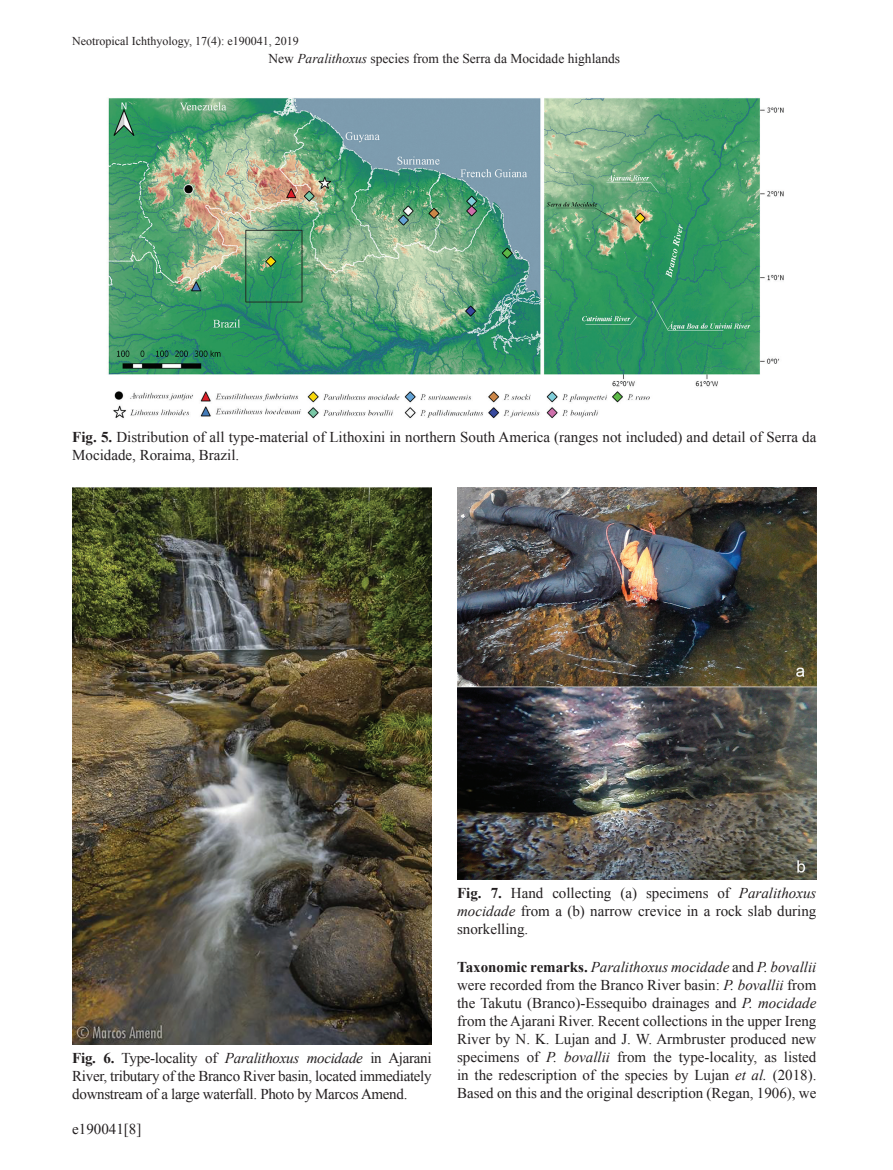
<style>
.page{position:relative;width:893px;height:1170px;background:#fff}
.page>*{position:absolute;margin:0;border:0;box-sizing:border-box;transform-origin:0 0}
.t1{font:15px/18px "Times New Roman";color:#231f20;text-align:justify}
.t2{font:13.5px "Times New Roman";color:#231f20}
.t3{font:12px "Times New Roman";color:#231f20}
.s1{font-style:italic}
.s2{font-weight:700}
</style>
<div class="page">
<img style="left:72px;top:487px;width:360px;height:557px">
<img style="left:457px;top:487px;width:359px;height:392px">
<img style="left:108px;top:98px;width:676px;height:321px">
<p class="t3" style="left:72px;top:33px;width:228px">Neotropical Ichthyology, 17(4): e190041, 2019</p>
<p class="t2" style="left:269px;top:49px;width:353px">New <span class="s1">Paralithoxus</span> species from the Serra da Mocidade highlands</p>
<p class="t1" style="left:72px;top:427px;width:746px"><span class="s2">Fig. 5.</span> Distribution of all type-material of Lithoxini in northern South America (ranges not included) and detail of Serra da<br>Mocidade, Roraima, Brazil.</p>
<p class="t1" style="left:72px;top:1048px;width:361px"><span class="s2">Fig. 6.</span> Type-locality of <span class="s1">Paralithoxus mocidade</span> in Ajarani River, tributary of the Branco River basin, located immediately downstream of a large waterfall. Photo by Marcos Amend.</p>
<p class="t1" style="left:72px;top:1119px;width:71px">e190041[8]</p>
<p class="t1" style="left:457px;top:883px;width:361px"><span class="s2">Fig. 7.</span> Hand collecting (a) specimens of <span class="s1">Paralithoxus mocidade</span> from a (b) narrow crevice in a rock slab during snorkelling.</p>
<p class="t1" style="left:457px;top:958px;width:361px"><span class="s2">Taxonomic remarks.</span> <span class="s1">Paralithoxus mocidade</span> and <span class="s1">P. bovallii </span>were recorded from the Branco River basin: <span class="s1">P. bovallii</span> from the Takutu (Branco)-Essequibo drainages and <span class="s1">P. mocidade </span>from the Ajarani River. Recent collections in the upper Ireng River by N. K. Lujan and J. W. Armbruster produced new specimens of <span class="s1">P. bovallii</span> from the type-locality, as listed in the redescription of the species by Lujan <span class="s1">et al.</span> (2018).<br>Based on this and the original description (Regan, 1906), we</p>
</div>
